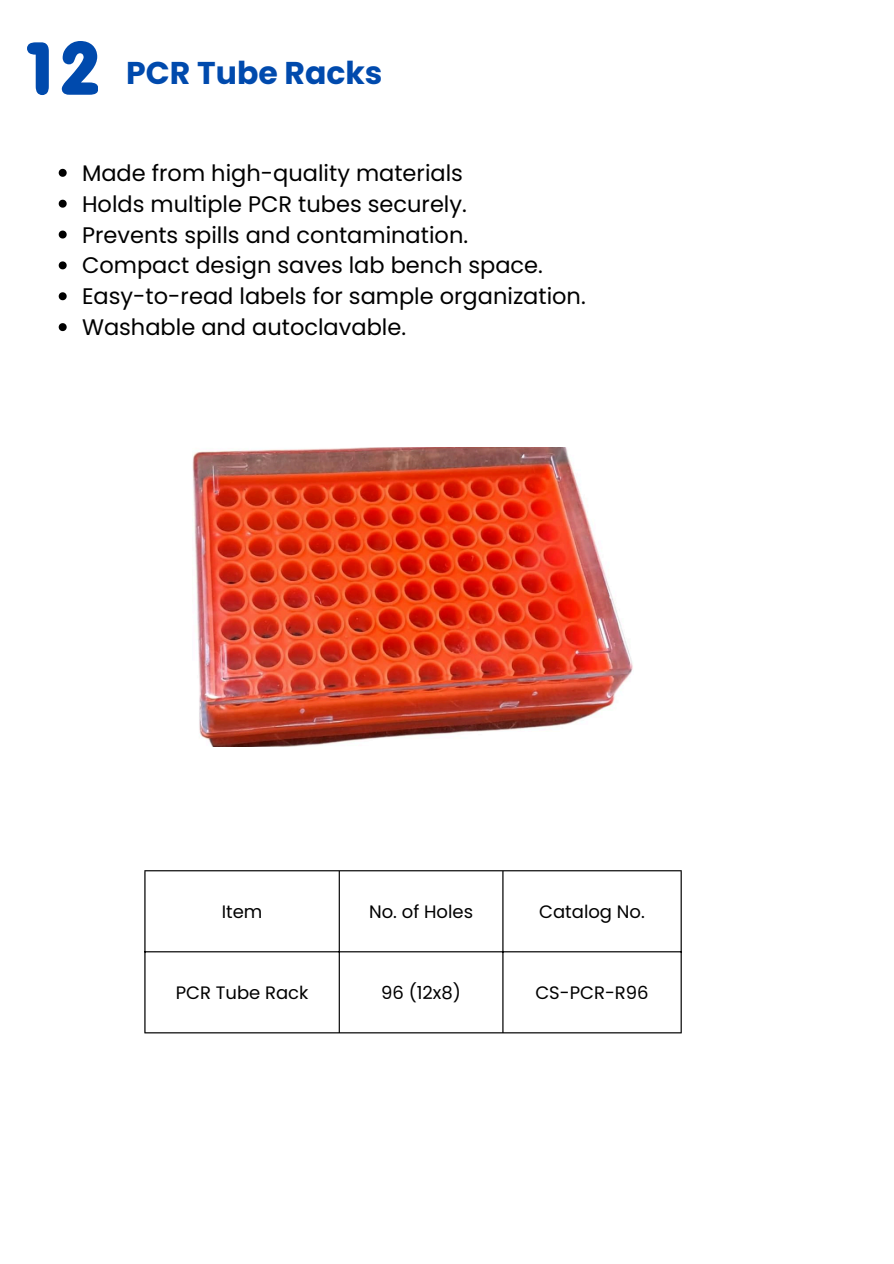
<style>
.page{position:relative;width:894px;height:1264px;background:#fff}
.page>*{position:absolute;margin:0;border:0;box-sizing:border-box;transform-origin:0 0}
.t1{font:700 31.5px "Poppins";color:#004aad}
.t2{font:22.5px "Poppins";color:#000}
.t3{font:18px "Poppins";color:#000}
</style>
<div class="page">
<img style="left:192px;top:447px;width:441px;height:299px">
<hr style="left:144px;top:871px;width:1px;height:161px;background:#000">
<hr style="left:338px;top:871px;width:2px;height:161px;background:#000">
<hr style="left:502px;top:871px;width:1px;height:161px;background:#000">
<hr style="left:680px;top:871px;width:1px;height:161px;background:#000">
<hr style="left:144px;top:870px;width:537px;height:1px;background:#000">
<hr style="left:144px;top:951px;width:537px;height:1px;background:#000">
<hr style="left:144px;top:1032px;width:537px;height:1px;background:#000">
<svg style="left:27px;top:42px;width:22px;height:53px"></svg>
<svg style="left:62px;top:41px;width:36px;height:54px"></svg>
<svg style="left:59px;top:169px;width:8px;height:8px"></svg>
<svg style="left:59px;top:200px;width:8px;height:8px"></svg>
<svg style="left:59px;top:230px;width:8px;height:8px"></svg>
<svg style="left:59px;top:261px;width:8px;height:8px"></svg>
<svg style="left:59px;top:292px;width:8px;height:8px"></svg>
<svg style="left:59px;top:323px;width:8px;height:8px"></svg>
<p class="t1" style="left:126px;top:51px;width:258px">PCR Tube Racks</p>
<p class="t2" style="left:82px;top:157px;width:382px">Made from high-quality materials</p>
<p class="t2" style="left:82px;top:188px;width:386px">Holds multiple PCR tubes securely.</p>
<p class="t2" style="left:82px;top:219px;width:387px">Prevents spills and contamination.</p>
<p class="t2" style="left:82px;top:250px;width:462px">Compact design saves lab bench space.</p>
<p class="t2" style="left:82px;top:280px;width:505px">Easy-to-read labels for sample organization.</p>
<p class="t2" style="left:82px;top:311px;width:325px">Washable and autoclavable.</p>
<p class="t3" style="left:222px;top:898px;width:42px">Item</p>
<p class="t3" style="left:369px;top:898px;width:105px">No. of Holes</p>
<p class="t3" style="left:539px;top:898px;width:107px">Catalog No.</p>
<p class="t3" style="left:176px;top:979px;width:134px">PCR Tube Rack</p>
<p class="t3" style="left:381px;top:979px;width:81px">96 (12x8)</p>
<p class="t3" style="left:535px;top:979px;width:115px">CS-PCR-R96</p>
</div>
